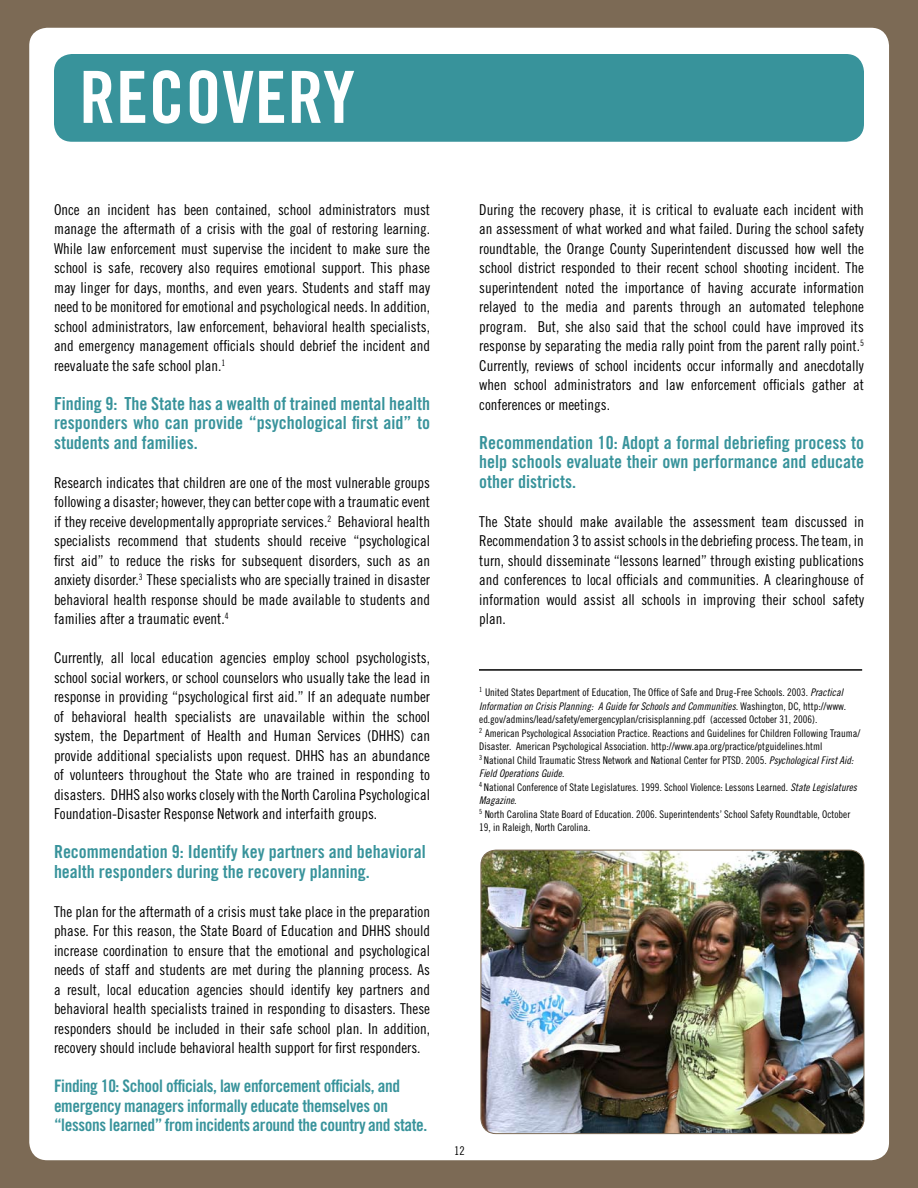
<style>
.page{position:relative;width:918px;height:1188px;background:#7c6a55}
.page>*{position:absolute;margin:0;border:0;box-sizing:border-box;transform-origin:0 0}
.t1{font:72px "Trade Gothic Bold Cond Twenty";letter-spacing:.01em;color:#fff}
.t2{font:18px/19.5px "Trade Gothic Bold Cond Twenty";color:#38939b;text-align:justify}
.t3{font:17.25px/19.5px "Trade Gothic Bold Cond Twenty";letter-spacing:-.02em;color:#38939b}
.t4{font:15px/19.5px "Trade Gothic Cond Eighteen";color:#000;text-align:justify}
.t5{font:12px "Trade Gothic Cond Eighteen";color:#000}
.t6{font:10.5px/13.5px "Trade Gothic Cond Eighteen";color:#000}
.t7{font:10.5px "Trade Gothic Cond Eighteen Obl";color:#000}
.s1{font-family:"Trade Gothic Cond Eighteen Obl"}
.s2{font-family:"Trade Gothic Cond Eighteen"}
</style>
<div class="page">
<div style="left:29px;top:28px;width:860px;height:1132px;background:#fff;border-radius:18px"></div>
<div style="left:54px;top:54px;width:810px;height:88px;background:#38939b;border-radius:18px"></div>
<img style="left:481px;top:850px;width:383px;height:284px;border-radius:15px">
<div style="left:481px;top:850px;width:383px;height:284px;border:1px solid #7c6a55;border-radius:15px"></div>
<hr style="left:479px;top:669px;width:383px;height:2px;background:#000">
<h1 class="t1" style="left:79px;top:53px;width:277px">recovery</h1>
<p class="t4" style="left:54px;top:199px;width:378px">Once an incident has been contained, school administrators must manage the aftermath of a crisis with the goal of restoring learning.<br>While law enforcement must supervise the incident to make sure the school is safe, recovery also requires emotional support. This phase may linger for days, months, and even years. Students and staff may need to be monitored for emotional and psychological needs. In addition, school administrators, law enforcement, behavioral health specialists, and emergency management officials should debrief the incident and reevaluate the safe school plan.<sup>1</sup></p>
<p class="t2" style="left:54px;top:393px;width:378px">Finding 9: The State has a wealth of trained mental health responders who can provide “psychological first aid” to students and families.</p>
<p class="t4" style="left:54px;top:472px;width:378px">Research indicates that children are one of the most vulnerable groups following a disaster; however, they can better cope with a traumatic event if they receive developmentally appropriate services.<sup>2</sup> Behavioral health specialists recommend that students should receive “psychological first aid” to reduce the risks for subsequent disorders, such as an anxiety disorder.<sup>3</sup> These specialists who are specially trained in disaster behavioral health response should be made available to students and families after a traumatic event.<sup>4</sup></p>
<p class="t4" style="left:54px;top:648px;width:378px">Currently, all local education agencies employ school psychologists, school social workers, or school counselors who usually take the lead in response in providing “psychological first aid.” If an adequate number of behavioral health specialists are unavailable within the school system, the Department of Health and Human Services (DHHS) can provide additional specialists upon request. DHHS has an abundance of volunteers throughout the State who are trained in responding to disasters. DHHS also works closely with the North Carolina Psychological Foundation-Disaster Response Network and interfaith groups.</p>
<p class="t2" style="left:54px;top:842px;width:373px">Recommendation 9: Identify key partners and behavioral health responders during the recovery planning.</p>
<p class="t4" style="left:54px;top:901px;width:378px">The plan for the aftermath of a crisis must take place in the preparation phase. For this reason, the State Board of Education and DHHS should increase coordination to ensure that the emotional and psychological needs of staff and students are met during the planning process. As a result, local education agencies should identify key partners and behavioral health specialists trained in responding to disasters. These responders should be included in their safe school plan. In addition, recovery should include behavioral health support for first responders.</p>
<p class="t3" style="left:54px;top:1076px;width:375px">Finding 10: School officials, law enforcement officials, and emergency managers informally educate themselves on “lessons learned” from incidents around the country and state.</p>
<p class="t4" style="left:479px;top:199px;width:386px">During the recovery phase, it is critical to evaluate each incident with an assessment of what worked and what failed. During the school safety roundtable, the Orange County Superintendent discussed how well the school district responded to their recent school shooting incident. The superintendent noted the importance of having accurate information relayed to the media and parents through an automated telephone program. But, she also said that the school could have improved its response by separating the media rally point from the parent rally point.<sup>5<br></sup>Currently, reviews of school incidents occur informally and anecdotally when school administrators and law enforcement officials gather at conferences or meetings.</p>
<p class="t2" style="left:479px;top:432px;width:386px">Recommendation 10: Adopt a formal debriefing process to help schools evaluate their own performance and educate other districts.</p>
<p class="t4" style="left:479px;top:511px;width:386px">The State should make available the assessment team discussed in Recommendation 3 to assist schools in the debriefing process. The team, in turn, should disseminate “lessons learned” through existing publications and conferences to local officials and communities. A clearinghouse of information would assist all schools in improving their school safety plan.</p>
<p class="t6" style="left:479px;top:686px;width:365px"><sup>1</sup> United States Department of Education, The Office of Safe and Drug-Free Schools. 2003. <span class="s1">Practical</span></p>
<p class="t7" style="left:479px;top:700px;width:368px">Information on Crisis Planning: A Guide for Schools and Communities. <span class="s2">Washington, DC, http://www.</span></p>
<p class="t6" style="left:479px;top:713px;width:383px">ed.gov/admins/lead/safety/emergencyplan/crisisplanning.pdf (accessed October 31, 2006).<br><sup>2</sup> American Psychological Association Practice. Reactions and Guidelines for Children Following Trauma/ Disaster. American Psychological Association. http://www.apa.org/practice/ptguidelines.html<br><sup>3</sup> National Child Traumatic Stress Network and National Center for PTSD. 2005. <span class="s1">Psychological First Aid:</span></p>
<p class="t7" style="left:479px;top:767px;width:87px">Field Operations Guide<span class="s2">.</span></p>
<p class="t6" style="left:479px;top:780px;width:379px"><sup>4</sup> National Conference of State Legislatures. 1999. School Violence: Lessons Learned. <span class="s1">State Legislatures</span></p>
<p class="t7" style="left:479px;top:794px;width:39px">Magazine.</p>
<p class="t6" style="left:479px;top:807px;width:373px"><sup>5</sup> North Carolina State Board of Education. 2006. Superintendents’ School Safety Roundtable, October<br>19, in Raleigh, North Carolina.</p>
<p class="t5" style="left:454px;top:1143px;width:12px">12</p>
</div>
